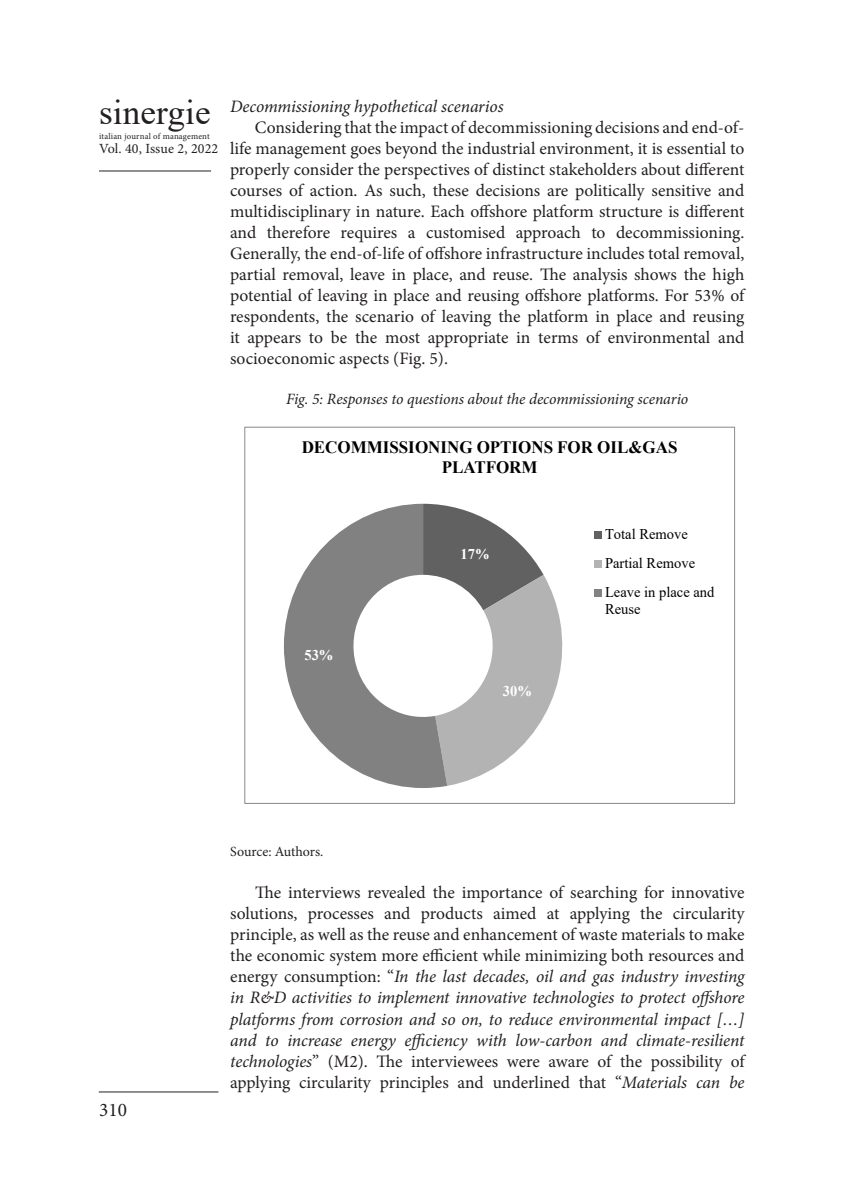
<style>
.page{position:relative;width:844px;height:1191px;background:#fff}
.page>*{position:absolute;margin:0;border:0;box-sizing:border-box;transform-origin:0 0}
.t1{font:35px "Times New Roman";letter-spacing:.005em;color:#231f20}
.t2{font:19.25px "Minion Pro";color:#231f20}
.t3{font:17.5px/21px "Minion Pro";color:#231f20;text-align:justify}
.t4{font:italic 17.5px "Minion Pro";letter-spacing:-.005em;color:#231f20}
.t5{font:700 17.32px/19.9px "Times New Roman";color:#000;text-align:center}
.t6{font:italic 15.75px "Minion Pro";letter-spacing:-.01em;color:#231f20}
.t7{font:14.88px/28.9px "Times New Roman";color:#000}
.t8{font:700 14.88px "Times New Roman";color:#fff}
.t9{font:14px "Minion Pro";color:#231f20}
.t10{font:8.75px "Minion Pro";letter-spacing:.015em;color:#231f20}
.s1{font-style:italic}
</style>
<div class="page">
<hr style="left:99px;top:171px;width:112px;height:1px;background:#231f20">
<hr style="left:99px;top:1091px;width:119px;height:1px;background:#231f20">
<svg style="left:447px;top:506px;width:116px;height:280px"></svg>
<svg style="left:284px;top:504px;width:163px;height:284px;fill:#818181"></svg>
<div style="left:594px;top:531px;width:7px;height:7px;background:#616161"></div>
<div style="left:594px;top:560px;width:7px;height:7px;background:#b3b3b3"></div>
<div style="left:594px;top:589px;width:7px;height:7px;background:#818181"></div>
<p class="t1" style="left:99px;top:87px;width:113px">sinergie</p>
<p class="t10" style="left:99px;top:130px;width:112px">italian journal of management</p>
<p class="t9" style="left:99px;top:139px;width:121px">Vol. 40, Issue 2, 2022</p>
<p class="t4" style="left:230px;top:94px;width:275px">Decommissioning hypothetical scenarios</p>
<p class="t3" style="left:230px;top:117px;width:515px;text-indent:25px">Considering that the impact of decommissioning decisions and end-of&shy;life management goes beyond the industrial environment, it is essential to properly consider the perspectives of distinct stakeholders about different courses of action. As such, these decisions are politically sensitive and multidisciplinary in nature. Each offshore platform structure is different and therefore requires a customised approach to decommissioning.<br>Generally, the end-of-life of offshore infrastructure includes total removal, partial removal, leave in place, and reuse. The analysis shows the high potential of leaving in place and reusing offshore platforms. For 53% of respondents, the scenario of leaving the platform in place and reusing it appears to be the most appropriate in terms of environmental and socioeconomic aspects (Fig. 5).</p>
<p class="t6" style="left:286px;top:388px;width:403px">Fig. 5: Responses to questions about the decommissioning scenario</p>
<p class="t5" style="left:301px;top:436px;width:377px">DECOMMISSIONING OPTIONS FOR OIL&amp;GAS<br>PLATFORM</p>
<p class="t8" style="left:304px;top:644px;width:31px">53%</p>
<p class="t8" style="left:460px;top:543px;width:31px">17%</p>
<p class="t8" style="left:503px;top:680px;width:31px">30%</p>
<p class="t7" style="left:605px;top:519px;width:111px">Total Remove<br>Partial Remove<br>Leave in place and</p>
<p class="t7" style="left:605px;top:594px;width:37px">Reuse</p>
<p class="t2" style="left:99px;top:1097px;width:29px">310</p>
<p class="t9" style="left:230px;top:842px;width:95px">Source: Authors.</p>
<p class="t3" style="left:230px;top:882px;width:515px;text-indent:25px">The interviews revealed the importance of searching for innovative solutions, processes and products aimed at applying the circularity principle, as well as the reuse and enhancement of waste materials to make the economic system more efficient while minimizing both resources and energy consumption: “<span class="s1">In the last decades, oil and gas industry investing in R&amp;D activities to implement innovative technologies to protect offshore platforms from corrosion and so on, to reduce environmental impact […] and to increase energy efficiency with low-carbon and climate-resilient technologies</span>” (M2). The interviewees were aware of the possibility of applying circularity principles and underlined that “<span class="s1">Materials can be</span></p>
</div>
